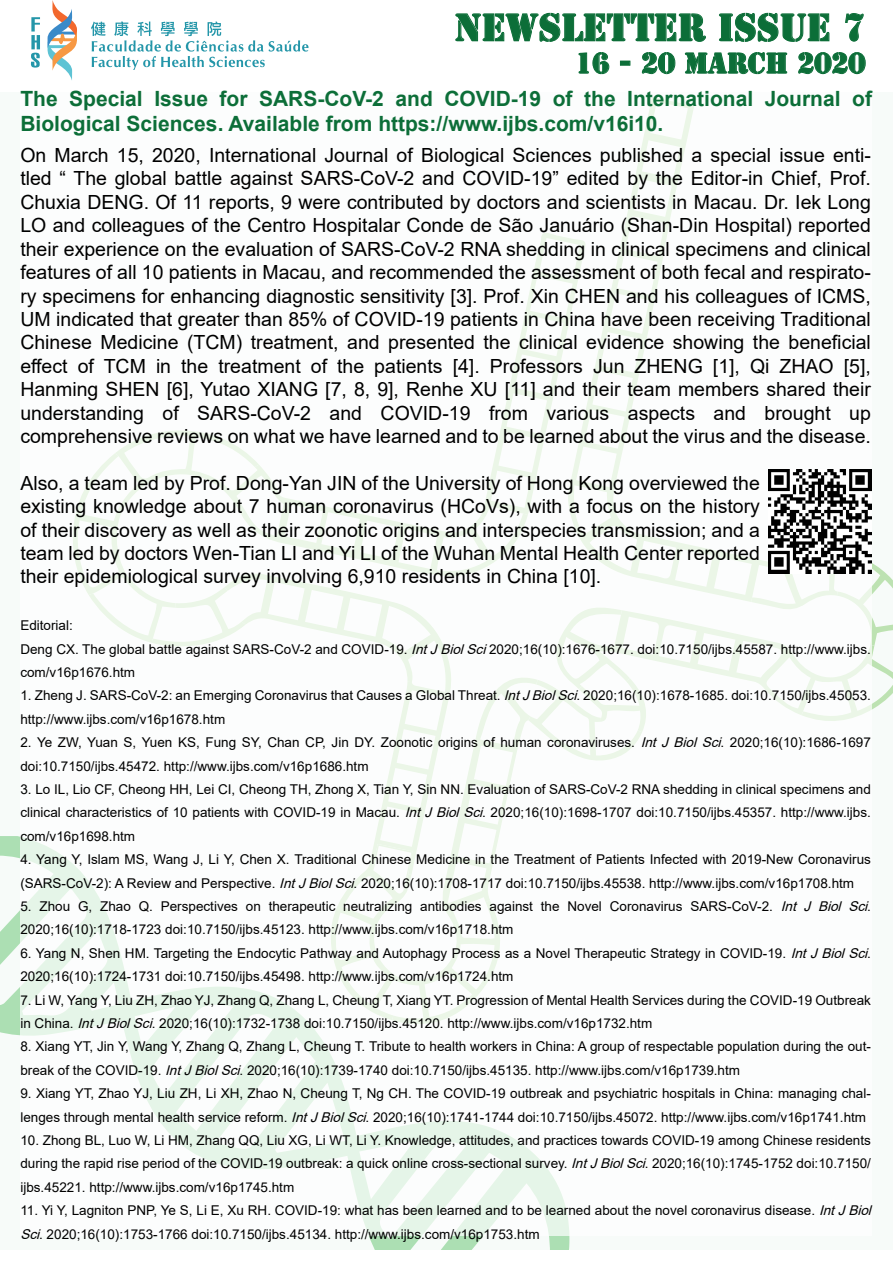
<style>
.page{position:relative;width:893px;height:1263px;background:#fff}
.page>*{position:absolute;margin:0;border:0;box-sizing:border-box;transform-origin:0 0}
.t1{font:36px "Stencil Std";color:#0c6e38}
.t2{font:27px "Stencil Std";color:#0c6e38}
.t3{font:700 21px/25.2px "Arial";color:#0c6e38}
.t4{font:19.5px/23.4px "Arial";color:#000;text-align:justify}
.t5{font:13.5px/23.4px "Arial";color:#000}
.s1{font-style:italic}
</style>
<div class="page">
<svg style="left:455px;top:13px;width:251px;height:29px"></svg>
<svg style="left:719px;top:13px;width:111px;height:29px"></svg>
<svg style="left:845px;top:13px;width:19px;height:29px"></svg>
<svg style="left:578px;top:52px;width:32px;height:22px"></svg>
<div style="left:620px;top:61px;width:10px;height:5px;border:1px solid #0c6e38"></div>
<svg style="left:642px;top:52px;width:34px;height:22px"></svg>
<svg style="left:685px;top:52px;width:102px;height:22px"></svg>
<svg style="left:798px;top:52px;width:68px;height:22px"></svg>
<div style="left:0;top:92px;width:893px;height:1157px;background:#f7fbf9"></div>
<svg style="left:0;top:836px;width:569px;height:413px"></svg>
<svg style="left:47px;top:0;width:30px;height:80px"></svg>
<svg style="left:31px;top:17px;width:9px;height:51px"></svg>
<svg style="left:91px;top:21px;width:217px;height:49px"></svg>
<div style="left:20px;top:91px;width:852px;height:1145px;background:#fff"></div>
<img style="left:768px;top:470px;width:104px;height:103px">
<h1 class="t1" style="left:455px;top:4px;width:412px">NEWSLETTER ISSUE 7</h1>
<h2 class="t2" style="left:575px;top:46px;width:292px">16 - 20 MARCH 2020</h2>
<p class="t3" style="left:20px;top:86px;width:853px">The Special Issue for SARS-CoV-2 and COVID-19 of the International Journal of<br>Biological Sciences. Available from https://www.ijbs.com/v16i10.</p>
<p class="t4" style="left:20px;top:143px;width:852px">On March 15, 2020, International Journal of Biological Sciences published a special issue enti&shy;tled “ The global battle against SARS-CoV-2 and COVID-19” edited by the Editor-in Chief, Prof.<br>Chuxia DENG. Of 11 reports, 9 were contributed by doctors and scientists in Macau. Dr. Iek Long LO and colleagues of the Centro Hospitalar Conde de São Januário (Shan-Din Hospital) reported their experience on the evaluation of SARS-CoV-2 RNA shedding in clinical specimens and clinical features of all 10 patients in Macau, and recommended the assessment of both fecal and respirato&shy;ry specimens for enhancing diagnostic sensitivity [3]. Prof. Xin CHEN and his colleagues of ICMS, UM indicated that greater than 85% of COVID-19 patients in China have been receiving Traditional Chinese Medicine (TCM) treatment, and presented the clinical evidence showing the beneficial effect of TCM in the treatment of the patients [4]. Professors Jun ZHENG [1], Qi ZHAO [5], Hanming SHEN [6], Yutao XIANG [7, 8, 9], Renhe XU [11] and their team members shared their understanding of SARS-CoV-2 and COVID-19 from various aspects and brought up comprehensive reviews on what we have learned and to be learned about the virus and the disease.</p>
<p class="t4" style="left:20px;top:471px;width:741px">Also, a team led by Prof. Dong-Yan JIN of the University of Hong Kong overviewed the existing knowledge about 7 human coronavirus (HCoVs), with a focus on the history of their discovery as well as their zoonotic origins and interspecies transmission; and a team led by doctors Wen-Tian LI and Yi LI of the Wuhan Mental Health Center reported their epidemiological survey involving 6,910 residents in China [10].</p>
<p class="t5" style="left:20px;top:614px;width:54px">Editorial:</p>
<p class="t5" style="left:20px;top:637px;width:852px">Deng CX. The global battle against SARS-CoV-2 and COVID-19. <span class="s1">IntJBiolSci</span>2020;16(10):1676-1677. doi:10.7150/ijbs.45587. http://www.ijbs. com/v16p1676.htm</p>
<p class="t5" style="left:20px;top:684px;width:852px">1. Zheng J. SARS-CoV-2: an Emerging Coronavirus that Causes a Global Threat. <span class="s1">IntJBiolSci</span>. 2020;16(10):1678-1685. doi:10.7150/ijbs.45053. http://www.ijbs.com/v16p1678.htm</p>
<p class="t5" style="left:20px;top:731px;width:852px">2. Ye ZW, Yuan S, Yuen KS, Fung SY, Chan CP, Jin DY. Zoonotic origins of human coronaviruses. <span class="s1">IntJBiolSci</span>. 2020;16(10):1686-1697 doi:10.7150/ijbs.45472. http://www.ijbs.com/v16p1686.htm</p>
<p class="t5" style="left:20px;top:777px;width:852px;text-align:justify">3. Lo IL, Lio CF, Cheong HH, Lei CI, Cheong TH, Zhong X, Tian Y, Sin NN. Evaluation of SARS-CoV-2 RNA shedding in clinical specimens and clinical characteristics of 10 patients with COVID-19 in Macau. <span class="s1">IntJBiolSci</span>. 2020;16(10):1698-1707 doi:10.7150/ijbs.45357. http://www.ijbs. com/v16p1698.htm</p>
<p class="t5" style="left:20px;top:848px;width:852px">4. Yang Y, Islam MS, Wang J, Li Y, Chen X. Traditional Chinese Medicine in the Treatment of Patients Infected with 2019-New Coronavirus (SARS-CoV-2): A Review and Perspective. <span class="s1">IntJBiolSci</span>. 2020;16(10):1708-1717 doi:10.7150/ijbs.45538. http://www.ijbs.com/v16p1708.htm</p>
<p class="t5" style="left:20px;top:894px;width:853px">5. Zhou G, Zhao Q. Perspectives on therapeutic neutralizing antibodies against the Novel Coronavirus SARS-CoV-2. <span class="s1">Int J Biol Sci</span>.<br>2020;16(10):1718-1723 doi:10.7150/ijbs.45123. http://www.ijbs.com/v16p1718.htm</p>
<p class="t5" style="left:20px;top:941px;width:853px">6. Yang N, Shen HM. Targeting the Endocytic Pathway and Autophagy Process as a Novel Therapeutic Strategy in COVID-19. <span class="s1">IntJBiolSci</span>.<br>2020;16(10):1724-1731 doi:10.7150/ijbs.45498. http://www.ijbs.com/v16p1724.htm</p>
<p class="t5" style="left:20px;top:988px;width:852px">7. Li W, Yang Y, Liu ZH, Zhao YJ, Zhang Q, Zhang L, Cheung T, Xiang YT. Progression of Mental Health Services during the COVID-19 Outbreak in China. <span class="s1">IntJBiolSci</span>. 2020;16(10):1732-1738 doi:10.7150/ijbs.45120. http://www.ijbs.com/v16p1732.htm</p>
<p class="t5" style="left:20px;top:1035px;width:852px">8. Xiang YT, Jin Y, Wang Y, Zhang Q, Zhang L, Cheung T. Tribute to health workers in China: A group of respectable population during the out&shy;break of the COVID-19. <span class="s1">IntJBiolSci</span>. 2020;16(10):1739-1740 doi:10.7150/ijbs.45135. http://www.ijbs.com/v16p1739.htm</p>
<p class="t5" style="left:20px;top:1082px;width:852px">9. Xiang YT, Zhao YJ, Liu ZH, Li XH, Zhao N, Cheung T, Ng CH. The COVID-19 outbreak and psychiatric hospitals in China: managing chal&shy;lenges through mental health service reform. <span class="s1">IntJBiolSci</span>. 2020;16(10):1741-1744 doi:10.7150/ijbs.45072. http://www.ijbs.com/v16p1741.htm</p>
<p class="t5" style="left:20px;top:1128px;width:852px;text-align:justify">10. Zhong BL, Luo W, Li HM, Zhang QQ, Liu XG, Li WT, Li Y. Knowledge, attitudes, and practices towards COVID-19 among Chinese residents during the rapid rise period of the COVID-19 outbreak: a quick online cross-sectional survey. <span class="s1">IntJBiolSci</span>. 2020;16(10):1745-1752 doi:10.7150/ ijbs.45221. http://www.ijbs.com/v16p1745.htm</p>
<p class="t5" style="left:20px;top:1199px;width:857px">11. Yi Y, Lagniton PNP, Ye S, Li E, Xu RH. COVID-19: what has been learned and to be learned about the novel coronavirus disease. <span class="s1">IntJBiol<br>Sci</span>. 2020;16(10):1753-1766 doi:10.7150/ijbs.45134. http://www.ijbs.com/v16p1753.htm</p>
</div>
